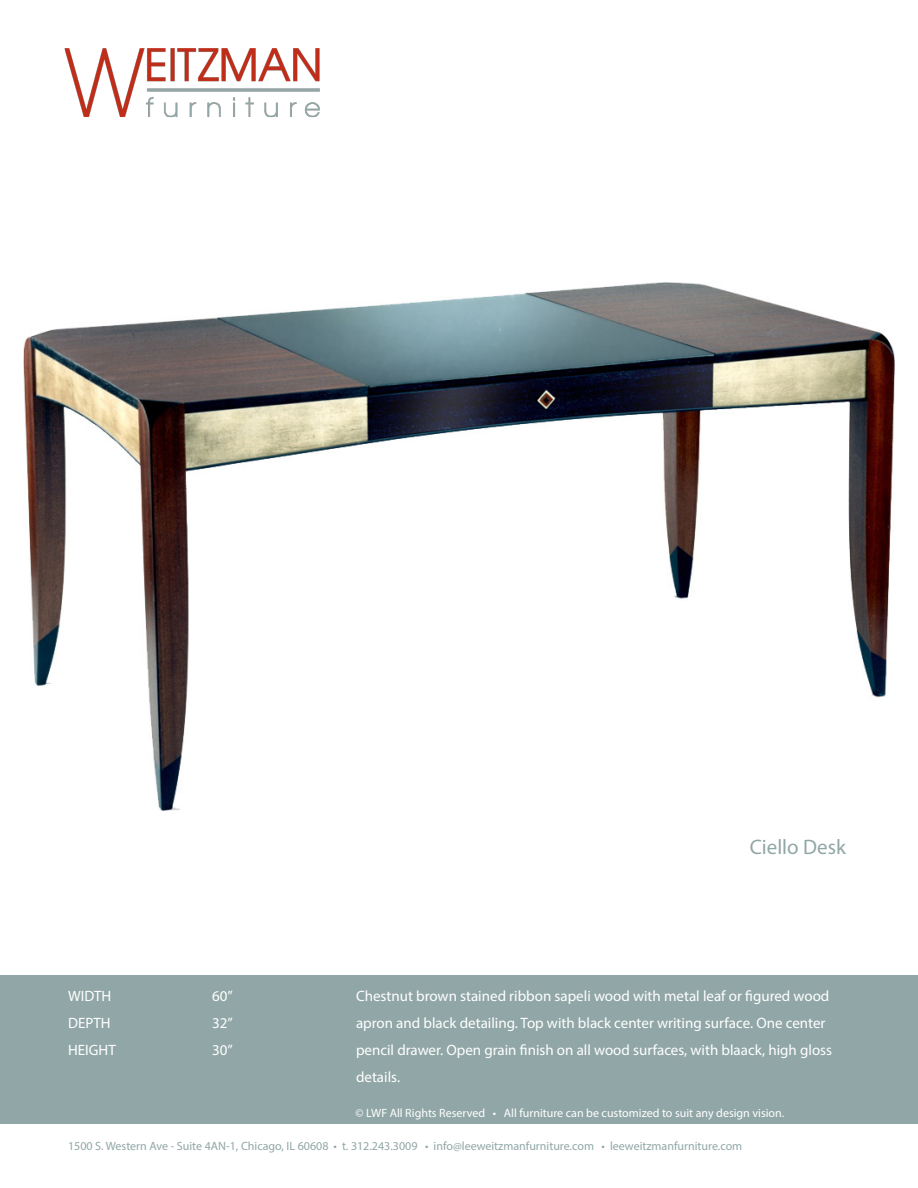
<style>
.page{position:relative;width:918px;height:1188px;background:#fff}
.page>*{position:absolute;margin:0;border:0;box-sizing:border-box;transform-origin:0 0}
.t1{font:21px "Myriad Pro";color:#91a6a6}
.t2{font:15px/27px "Myriad Pro";color:#fff}
.t3{font:12px "Myriad Pro";color:#91a6a6}
.t4{font:12px "Myriad Pro";color:#fff}
</style>
<div class="page">
<div style="left:0;top:976px;width:918px;height:148px;background:#91a6a6"></div>
<img style="left:64px;top:48px;width:256px;height:70px">
<img style="left:24px;top:283px;width:870px;height:527px">
<p class="t2" style="left:68px;top:982px;width:49px">WIDTH<br>DEPTH<br>HEIGHT</p>
<h1 class="t1" style="left:750px;top:834px;width:98px">Ciello Desk</h1>
<p class="t2" style="left:212px;top:982px;width:22px;text-align:justify">60” 32” 30”</p>
<p class="t2" style="left:356px;top:982px;width:478px">Chestnut brown stained ribbon sapeli wood with metal leaf or figured wood apron and black detailing. Top with black center writing surface. One center pencil drawer. Open grain finish on all wood surfaces, with blaack, high gloss details.</p>
<p class="t4" style="left:356px;top:1105px;width:430px">© LWF All Rights Reserved • All furniture can be customized to suit any design vision.</p>
<p class="t3" style="left:68px;top:1139px;width:676px">1500 S. Western Ave - Suite 4AN-1, Chicago, IL 60608 • t. 312.243.3009 • info@leeweitzmanfurniture.com • leeweitzmanfurniture.com</p>
</div>
